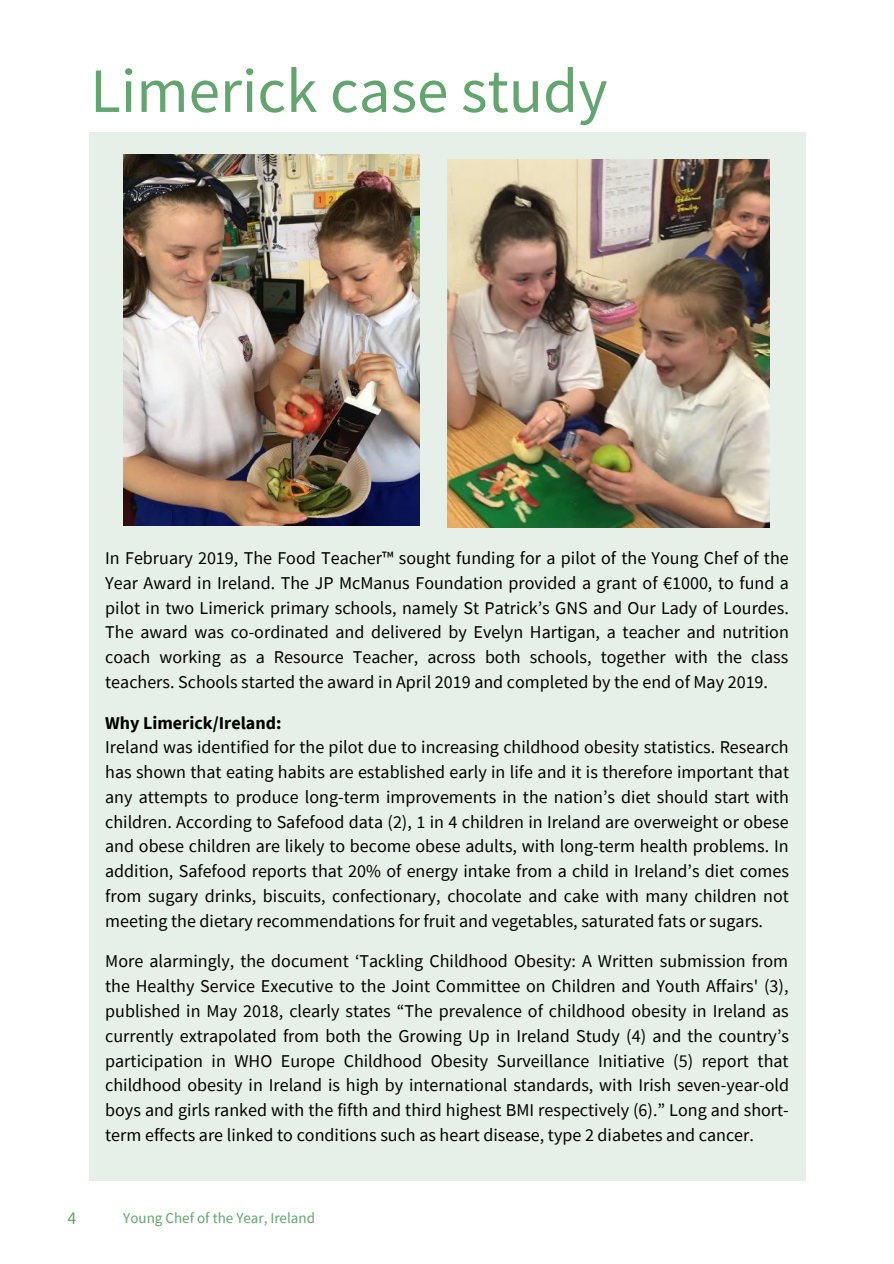
<style>
.page{position:relative;width:894px;height:1264px;background:#fff}
.page>*{position:absolute;margin:0;border:0;box-sizing:border-box;transform-origin:0 0}
.t1{font:63px "Source Sans Pro";color:#62a56f}
.t2{font:18px/24.8px "Source Sans Pro";color:#000;text-align:justify}
.t3{font:700 18px "Source Sans Pro";color:#000}
.t4{font:18px "Source Sans Pro";color:#62a56f}
.t5{font:15px "Source Sans Pro";color:#62a56f}
</style>
<div class="page">
<div style="left:89px;top:132px;width:717px;height:1048px;background:#e6f0e8"></div>
<img style="left:123px;top:155px;width:296px;height:370px">
<img style="left:447px;top:159px;width:322px;height:368px">
<h1 class="t1" style="left:90px;top:50px;width:518px">Limerick case study</h1>
<p class="t2" style="left:105px;top:545px;width:685px">In February 2019, The Food Teacher™ sought funding for a pilot of the Young Chef of the Year Award in Ireland. The JP McManus Foundation provided a grant of €1000, to fund a pilot in two Limerick primary schools, namely St Patrick’s GNS and Our Lady of Lourdes.<br>The award was co-ordinated and delivered by Evelyn Hartigan, a teacher and nutrition coach working as a Resource Teacher, across both schools, together with the class teachers. Schools started the award in April 2019 and completed by the end of May 2019.</p>
<p class="t3" style="left:105px;top:710px;width:178px">Why Limerick/Ireland:</p>
<p class="t2" style="left:105px;top:734px;width:685px">Ireland was identified for the pilot due to increasing childhood obesity statistics. Research has shown that eating habits are established early in life and it is therefore important that any attempts to produce long-term improvements in the nation’s diet should start with children. According to Safefood data (2), 1 in 4 children in Ireland are overweight or obese and obese children are likely to become obese adults, with long-term health problems. In addition, Safefood reports that 20% of energy intake from a child in Ireland’s diet comes from sugary drinks, biscuits, confectionary, chocolate and cake with many children not meeting the dietary recommendations for fruit and vegetables, saturated fats or sugars.</p>
<p class="t2" style="left:105px;top:948px;width:685px">More alarmingly, the document ‘Tackling Childhood Obesity: A Written submission from the Healthy Service Executive to the Joint Committee on Children and Youth Affairs' (3), published in May 2018, clearly states “The prevalence of childhood obesity in Ireland as currently extrapolated from both the Growing Up in Ireland Study (4) and the country’s participation in WHO Europe Childhood Obesity Surveillance Initiative (5) report that childhood obesity in Ireland is high by international standards, with Irish seven-year-old boys and girls ranked with the fifth and third highest BMI respectively (6).” Long and short&shy;term effects are linked to conditions such as heart disease, type 2 diabetes and cancer.</p>
<p class="t4" style="left:67px;top:1205px;width:10px">4</p>
<p class="t5" style="left:123px;top:1207px;width:193px">Young Chef of the Year, Ireland</p>
</div>
